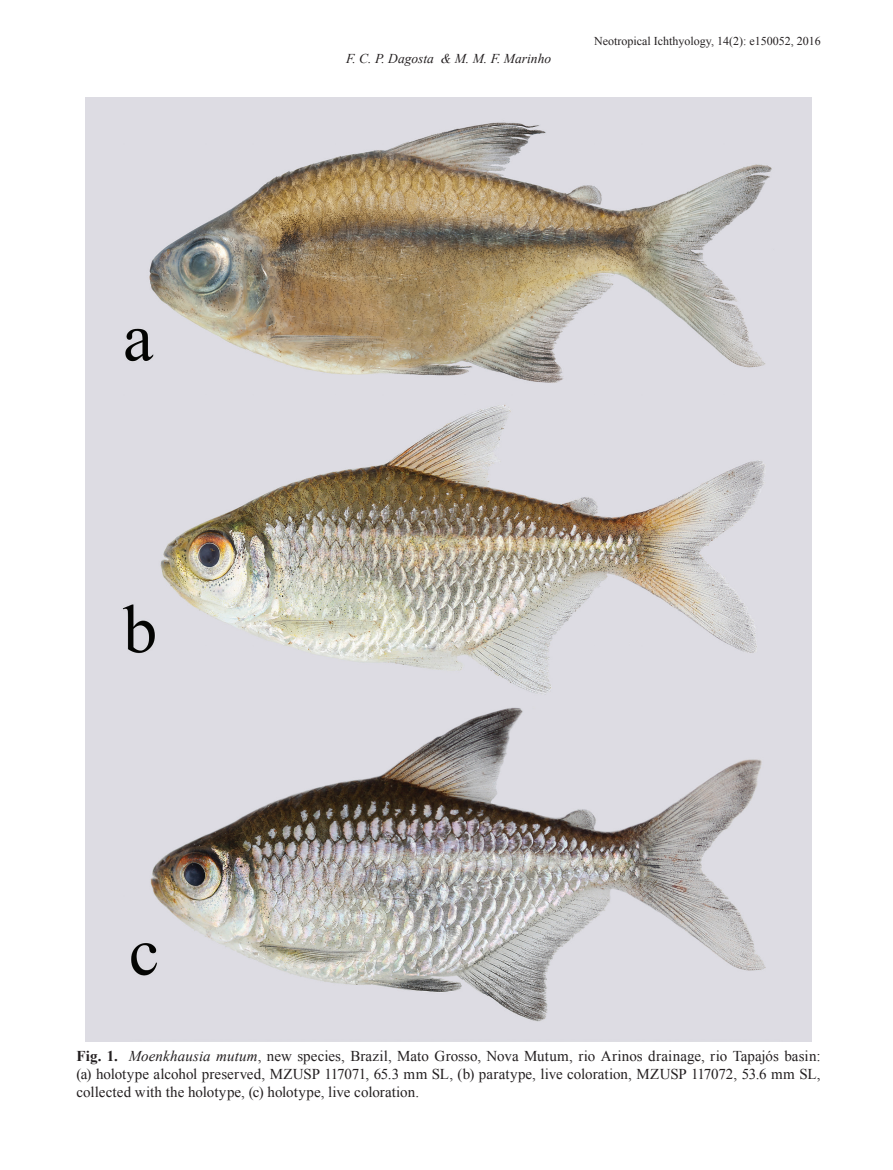
<style>
.page{position:relative;width:893px;height:1170px;background:#fff}
.page>*{position:absolute;margin:0;border:0;box-sizing:border-box;transform-origin:0 0}
.t1{font:15px/18px "Times New Roman";color:#231f20;text-align:justify}
.t2{font:italic 13.5px "Times New Roman";color:#231f20}
.t3{font:12px "Times New Roman";color:#231f20}
.s1{font-weight:700}
.s2{font-style:italic}
</style>
<div class="page">
<img style="left:85px;top:98px;width:727px;height:943px">
<p class="t2" style="left:346px;top:49px;width:207px">F. C. P. Dagosta &amp; M. M. F. Marinho</p>
<p class="t3" style="left:594px;top:33px;width:228px">Neotropical Ichthyology, 14(2): e150052, 2016</p>
<p class="t1" style="left:77px;top:1046px;width:746px"><span class="s1">Fig. 1.</span> <span class="s2">Moenkhausia mutum</span>, new species, Brazil, Mato Grosso, Nova Mutum, rio Arinos drainage, rio Tapajós basin: (a) holotype alcohol preserved, MZUSP 117071, 65.3 mm SL, (b) paratype, live coloration, MZUSP 117072, 53.6 mm SL, collected with the holotype, (c) holotype, live coloration.</p>
</div>
